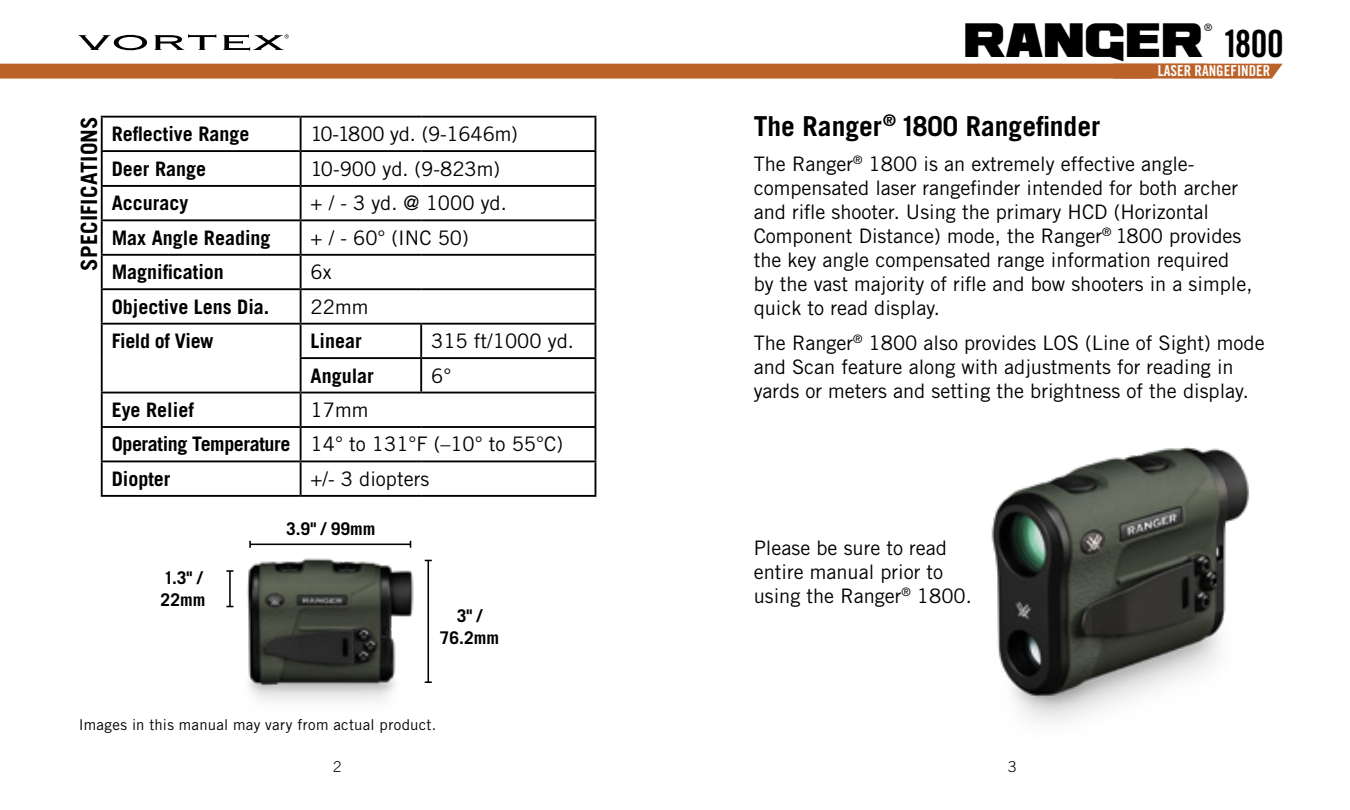
<style>
.page{position:relative;width:1350px;height:810px;background:#fff}
.page>*{position:absolute;margin:0;border:0;box-sizing:border-box;transform-origin:0 0}
.t1{font:37.5px "Ash";color:#000}
.t2{font:700 27.5px "Trade Gothic LT Std";color:#000}
.t3{font:700 22.5px "Trade Gothic LT Std";letter-spacing:.01em;color:#000}
.t4{font:20px/24px "Trade Gothic LT Std";color:#000}
.t5{font:700 20px/34.5px "Trade Gothic LT Std";color:#000}
.t6{font:700 20px "Trade Gothic LT Std";letter-spacing:-.02em;color:#000}
.t7{font:700 17.5px/22.5px "Trade Gothic LT Std";color:#000;text-align:center}
.t8{font:15px "Trade Gothic LT Std";letter-spacing:.02em;color:#000}
.t9{font:15px "Trade Gothic LT Std Bd Cn 20";color:#fff}
.t10{font:300 15px "Trade Gothic LT Std";color:#000}
.t11{font:10.25px "Trade Gothic LT Std Cn 18";color:#000}
.s1{font-weight:400}
.s2{font-family:"Trade Gothic LT Std Bd Cn 20"}
</style>
<div class="page">
<img style="left:226px;top:547px;width:206px;height:155px">
<hr style="left:427px;top:560px;width:2px;height:122px;background:#000">
<svg style="left:425px;top:681px;width:7px;height:2px"></svg>
<hr style="left:229px;top:571px;width:2px;height:36px;background:#000">
<svg style="left:226px;top:570px;width:7px;height:2px"></svg>
<hr style="left:250px;top:544px;width:161px;height:1px;background:#000">
<svg style="left:249px;top:541px;width:2px;height:7px"></svg>
<svg style="left:0;top:64px;width:1283px;height:15px;background:#bd672e"></svg>
<svg style="left:78px;top:34px;width:211px;height:17px"></svg>
<hr style="left:101px;top:116px;width:200px;height:2px;background:#000">
<hr style="left:101px;top:118px;width:2px;height:32px;background:#000">
<hr style="left:301px;top:116px;width:120px;height:2px;background:#000">
<hr style="left:300px;top:118px;width:2px;height:32px;background:#000">
<hr style="left:421px;top:116px;width:175px;height:2px;background:#000">
<hr style="left:595px;top:118px;width:1px;height:32px;background:#000">
<hr style="left:101px;top:150px;width:200px;height:2px;background:#000">
<hr style="left:101px;top:152px;width:2px;height:33px;background:#000">
<hr style="left:301px;top:150px;width:120px;height:2px;background:#000">
<hr style="left:300px;top:152px;width:2px;height:33px;background:#000">
<hr style="left:421px;top:150px;width:175px;height:2px;background:#000">
<hr style="left:595px;top:152px;width:1px;height:33px;background:#000">
<hr style="left:101px;top:185px;width:200px;height:2px;background:#000">
<hr style="left:101px;top:187px;width:2px;height:32px;background:#000">
<hr style="left:301px;top:185px;width:120px;height:2px;background:#000">
<hr style="left:300px;top:187px;width:2px;height:32px;background:#000">
<hr style="left:421px;top:185px;width:175px;height:2px;background:#000">
<hr style="left:595px;top:187px;width:1px;height:32px;background:#000">
<hr style="left:101px;top:219px;width:200px;height:2px;background:#000">
<hr style="left:101px;top:221px;width:2px;height:33px;background:#000">
<hr style="left:301px;top:219px;width:120px;height:2px;background:#000">
<hr style="left:300px;top:221px;width:2px;height:33px;background:#000">
<hr style="left:421px;top:219px;width:175px;height:2px;background:#000">
<hr style="left:595px;top:221px;width:1px;height:33px;background:#000">
<hr style="left:101px;top:254px;width:200px;height:2px;background:#000">
<hr style="left:101px;top:256px;width:2px;height:32px;background:#000">
<hr style="left:301px;top:254px;width:120px;height:2px;background:#000">
<hr style="left:300px;top:256px;width:2px;height:32px;background:#000">
<hr style="left:421px;top:254px;width:175px;height:2px;background:#000">
<hr style="left:595px;top:256px;width:1px;height:32px;background:#000">
<hr style="left:101px;top:288px;width:200px;height:2px;background:#000">
<hr style="left:101px;top:290px;width:2px;height:33px;background:#000">
<hr style="left:301px;top:288px;width:120px;height:2px;background:#000">
<hr style="left:300px;top:290px;width:2px;height:33px;background:#000">
<hr style="left:421px;top:288px;width:175px;height:2px;background:#000">
<hr style="left:595px;top:290px;width:1px;height:33px;background:#000">
<hr style="left:101px;top:323px;width:200px;height:2px;background:#000">
<hr style="left:101px;top:325px;width:2px;height:33px;background:#000">
<hr style="left:301px;top:323px;width:120px;height:2px;background:#000">
<hr style="left:300px;top:325px;width:2px;height:32px;background:#000">
<hr style="left:421px;top:323px;width:175px;height:2px;background:#000">
<hr style="left:420px;top:325px;width:2px;height:32px;background:#000">
<hr style="left:595px;top:325px;width:1px;height:32px;background:#000">
<hr style="left:101px;top:358px;width:2px;height:34px;background:#000">
<hr style="left:300px;top:357px;width:121px;height:2px;background:#000">
<hr style="left:300px;top:359px;width:2px;height:33px;background:#000">
<hr style="left:421px;top:357px;width:175px;height:2px;background:#000">
<hr style="left:420px;top:359px;width:2px;height:33px;background:#000">
<hr style="left:595px;top:359px;width:1px;height:33px;background:#000">
<hr style="left:101px;top:392px;width:200px;height:1px;background:#000">
<hr style="left:101px;top:393px;width:2px;height:33px;background:#000">
<hr style="left:301px;top:392px;width:120px;height:1px;background:#000">
<hr style="left:300px;top:393px;width:2px;height:33px;background:#000">
<hr style="left:421px;top:392px;width:175px;height:1px;background:#000">
<hr style="left:595px;top:393px;width:1px;height:33px;background:#000">
<hr style="left:101px;top:426px;width:200px;height:2px;background:#000">
<hr style="left:101px;top:428px;width:2px;height:32px;background:#000">
<hr style="left:301px;top:426px;width:120px;height:2px;background:#000">
<hr style="left:300px;top:428px;width:2px;height:32px;background:#000">
<hr style="left:421px;top:426px;width:175px;height:2px;background:#000">
<hr style="left:595px;top:428px;width:1px;height:32px;background:#000">
<hr style="left:101px;top:460px;width:200px;height:2px;background:#000">
<hr style="left:101px;top:462px;width:2px;height:33px;background:#000">
<hr style="left:301px;top:460px;width:120px;height:2px;background:#000">
<hr style="left:300px;top:462px;width:2px;height:33px;background:#000">
<hr style="left:421px;top:460px;width:175px;height:2px;background:#000">
<hr style="left:595px;top:462px;width:1px;height:33px;background:#000">
<hr style="left:101px;top:495px;width:200px;height:2px;background:#000">
<hr style="left:301px;top:495px;width:120px;height:2px;background:#000">
<hr style="left:421px;top:495px;width:175px;height:2px;background:#000">
<img style="left:991px;top:446px;width:259px;height:277px">
<p class="t3" style="left:75px;top:271px;width:156px;rotate:-90deg">SPECIFICATIONS</p>
<p class="t5" style="left:112px;top:116px;width:139px">Reflective Range</p>
<p class="t4" style="left:311px;top:122px;width:209px">10-1800 yd. (9-1646m)</p>
<p class="t5" style="left:112px;top:151px;width:96px">Deer Range</p>
<p class="t4" style="left:311px;top:156px;width:191px">10-900 yd. (9-823m)</p>
<p class="t5" style="left:112px;top:186px;width:78px">Accuracy</p>
<p class="t4" style="left:311px;top:191px;width:198px">+ / - 3 yd. @ 1000 yd.</p>
<p class="t5" style="left:112px;top:220px;width:160px">Max Angle Reading</p>
<p class="t4" style="left:311px;top:225px;width:160px">+ / - 60° (INC 50)</p>
<p class="t5" style="left:112px;top:255px;width:114px">Magnification</p>
<p class="t4" style="left:311px;top:260px;width:23px">6x</p>
<p class="t5" style="left:112px;top:289px;width:159px">Objective Lens Dia.</p>
<p class="t4" style="left:311px;top:294px;width:59px">22mm</p>
<p class="t6" style="left:112px;top:329px;width:103px">Field of View</p>
<p class="t5" style="left:311px;top:323px;width:53px">Linear</p>
<p class="t4" style="left:431px;top:329px;width:144px">315 ft/1000 yd.</p>
<p class="t5" style="left:311px;top:358px;width:65px">Angular</p>
<p class="t4" style="left:431px;top:363px;width:22px">6°</p>
<p class="t5" style="left:112px;top:392px;width:84px">Eye Relief</p>
<p class="t5" style="left:112px;top:392px;width:453px;text-indent:199px"><span class="s1">17mm<br></span>Operating Temperature <span class="s1">14° to 131°F (–10° to 55°C)<br></span>Diopter</p>
<p class="t4" style="left:311px;top:467px;width:120px">+/- 3 diopters</p>
<p class="t7" style="left:161px;top:566px;width:46px;text-align:left">1.3" /<br>22mm</p>
<p class="t7" style="left:286px;top:517px;width:91px">3.9" / 99mm</p>
<p class="t7" style="left:440px;top:604px;width:61px">3" /<br>76.2mm</p>
<p class="t8" style="left:79px;top:715px;width:359px">Images in this manual may vary from actual product.</p>
<h1 class="t1" style="left:965px;top:19px;width:320px">RANGER <span class="s2">1800</span></h1>
<p class="t11" style="left:1204px;top:22px;width:10px">®</p>
<p class="t9" style="left:1158px;top:62px;width:114px">LASER RANGEFINDER</p>
<h2 class="t2" style="left:754px;top:109px;width:348px">The Ranger<sup>®</sup> 1800 Rangefinder</h2>
<p class="t4" style="left:754px;top:151px;width:500px">The Ranger<sup>®</sup> 1800 is an extremely effective angle&shy;compensated laser rangefinder intended for both archer and rifle shooter. Using the primary HCD (Horizontal Component Distance) mode, the Ranger<sup>®</sup> 1800 provides the key angle compensated range information required by the vast majority of rifle and bow shooters in a simple, quick to read display.</p>
<p class="t4" style="left:754px;top:331px;width:512px">The Ranger<sup>®</sup> 1800 also provides LOS (Line of Sight) mode and Scan feature along with adjustments for reading in yards or meters and setting the brightness of the display.</p>
<p class="t4" style="left:754px;top:535px;width:220px">Please be sure to read entire manual prior to using the Ranger<sup>®</sup> 1800.</p>
<p class="t10" style="left:333px;top:758px;width:10px">2</p>
<p class="t10" style="left:1008px;top:758px;width:10px">3</p>
</div>
